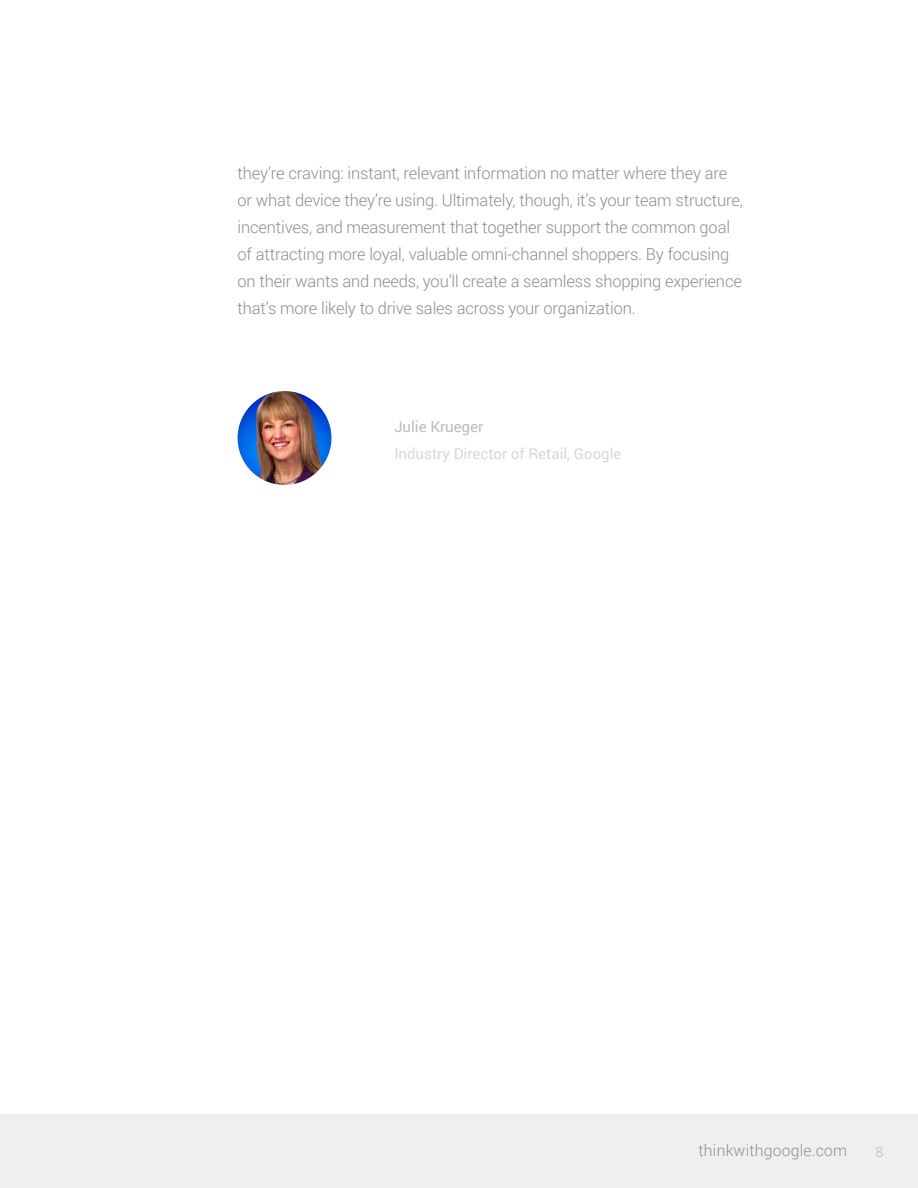
<style>
.page{position:relative;width:918px;height:1188px;background:#fff}
.page>*{position:absolute;margin:0;border:0;box-sizing:border-box;transform-origin:0 0}
.Body_Copy{font:300 16.5px/27px "Roboto";letter-spacing:-.01em;color:#8e8e8e}
.t1{font:300 15.75px "Roboto";letter-spacing:.01em;color:#666766}
.t2{font:15px/27px "Roboto";color:#d8d8d8}
.t3{font:14.25px "Open Sans";color:#c9c9c9}
.s1{color:#bbb}
</style>
<div class="page">
<div style="left:0;top:1114px;width:918px;height:74px;background:#f0eff0"></div>
<img style="left:238px;top:391px;width:93px;height:94px;border-radius:47px">
<p class="Body_Copy" style="left:238px;top:159px;width:507px">they’re craving: instant, relevant information no matter where they are or what device they’re using. Ultimately, though, it’s your team structure, incentives, and measurement that together support the common goal of attracting more loyal, valuable omni-channel shoppers. By focusing on their wants and needs, you’ll create a seamless shopping experience that’s more likely to drive sales across your organization.</p>
<p class="t2" style="left:394px;top:413px;width:229px"><span class="s1">Julie Krueger<br></span>Industry Director of Retail, Google</p>
<p class="t1" style="left:699px;top:1140px;width:150px">thinkwithgoogle.com</p>
<p class="t3" style="left:876px;top:1142px;width:10px">8</p>
</div>
